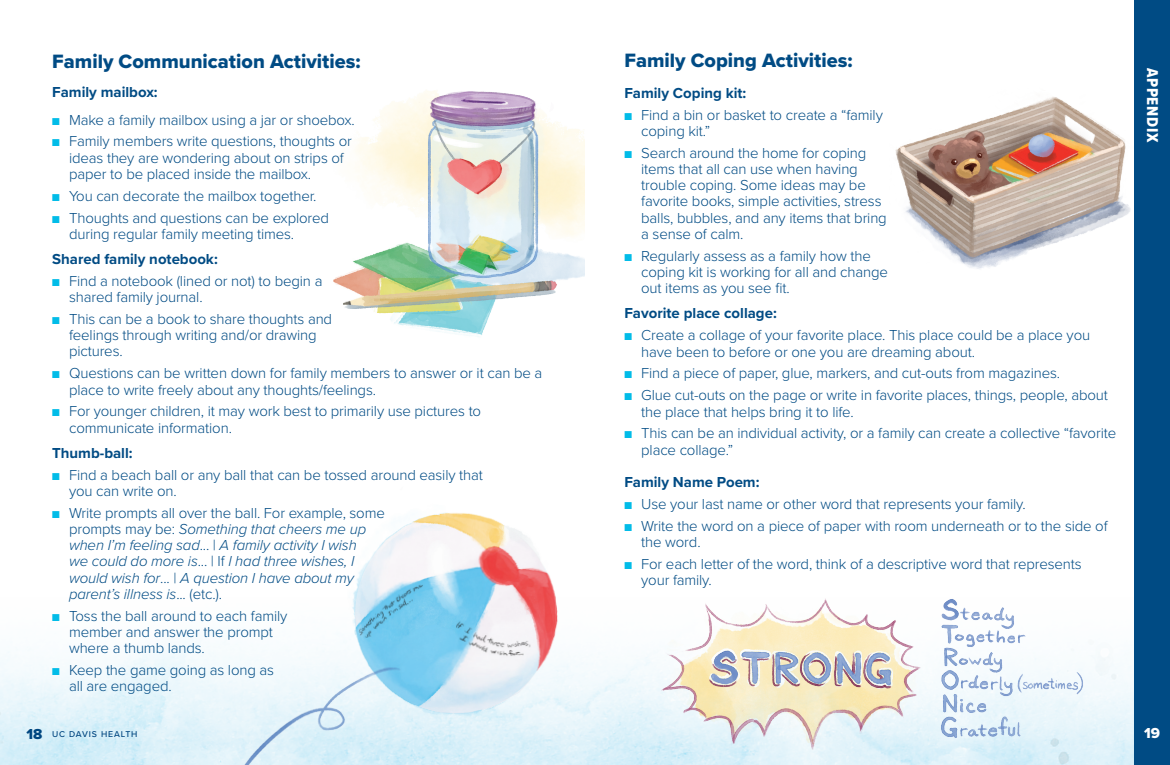
<style>
.page{position:relative;width:1170px;height:765px;background:#fff}
.page>*{position:absolute;margin:0;border:0;box-sizing:border-box;transform-origin:0 0}
.t1{font:20px "Proxima Nova Extrabld";color:#004b84}
.t2{font:16.25px "Proxima Nova Cond Extrabld";letter-spacing:.05em;color:#fff}
.t3{font:300 15px/16.2px "Proxima Nova";letter-spacing:-.01em;color:#004b84}
.t4{font:italic 300 15px/16.2px "Proxima Nova";letter-spacing:-.01em;color:#004b84}
.t5{font:700 15px "Proxima Nova";color:#004b84}
.t6{font:15px "Proxima Nova Extrabld";color:#fff}
.t7{font:500 8.75px "Proxima Nova";letter-spacing:.1em;color:#004b84}
.s1{color:#02bce8}
.s2{font-style:normal}
.s3{font-family:"Proxima Nova Extrabld";font-weight:400;font-size:15px}
</style>
<div class="page">
<img style="left:0;top:582px;width:1135px;height:183px">
<div style="left:1135px;top:0;width:35px;height:765px;background:#004b84"></div>
<img style="left:333px;top:90px;width:252px;height:247px">
<img style="left:220px;top:512px;width:355px;height:253px">
<img style="left:895px;top:85px;width:240px;height:185px">
<img style="left:938px;top:595px;width:159px;height:149px">
<img style="left:662px;top:598px;width:263px;height:156px">
<h1 class="t1" style="left:52px;top:47px;width:310px">Family Communication Activities:</h1>
<p class="t5" style="left:52px;top:81px;width:107px">Family mailbox:</p>
<p class="t3" style="left:52px;top:111px;width:304px"><span class="s1">■</span> Make a family mailbox using a jar or shoebox.</p>
<p class="t3" style="left:69px;top:132px;width:284px;text-indent:-17px"><span class="s1">■</span> Family members write questions, thoughts or ideas they are wondering about on strips of paper to be placed inside the mailbox.</p>
<p class="t3" style="left:52px;top:187px;width:266px"><span class="s1">■</span> You can decorate the mailbox together.</p>
<p class="t3" style="left:69px;top:209px;width:262px;text-indent:-17px"><span class="s1">■</span> Thoughts and questions can be explored during regular family meeting times.</p>
<p class="t5" style="left:52px;top:248px;width:167px">Shared family notebook:</p>
<p class="t3" style="left:69px;top:272px;width:255px;text-indent:-17px"><span class="s1">■</span> Find a notebook (lined or not) to begin a shared family journal.</p>
<p class="t3" style="left:69px;top:310px;width:265px;text-indent:-17px"><span class="s1">■</span> This can be a book to share thoughts and feelings through writing and/or drawing pictures.</p>
<p class="t3" style="left:69px;top:364px;width:475px;text-indent:-17px"><span class="s1">■</span> Questions can be written down for family members to answer or it can be a place to write freely about any thoughts/feelings.</p>
<p class="t3" style="left:69px;top:402px;width:414px;text-indent:-17px"><span class="s1">■</span> For younger children, it may work best to primarily use pictures to communicate information.</p>
<p class="t5" style="left:52px;top:441px;width:82px">Thumb-ball:</p>
<p class="t3" style="left:69px;top:466px;width:415px;text-indent:-17px"><span class="s1">■</span> Find a beach ball or any ball that can be tossed around easily that you can write on.</p>
<p class="t4" style="left:69px;top:504px;width:317px;text-indent:-17px"><span class="s1">■</span> <span class="s2">Write prompts all over the ball. For example, some prompts may be:</span> Something that cheers me up when I’m feeling sad<span class="s2">... |</span> A family activity I wish<br>we could do more is<span class="s2">... | If</span> I had three wishes, I would wish for<span class="s2">... |</span> A question I have about my parent’s illness is<span class="s2">... (etc.).</span></p>
<p class="t3" style="left:69px;top:607px;width:220px;text-indent:-17px"><span class="s1">■</span> Toss the ball around to each family member and answer the prompt where a thumb lands.</p>
<p class="t3" style="left:69px;top:661px;width:206px;text-indent:-17px"><span class="s1">■</span> Keep the game going as long as all are engaged.</p>
<p class="t7" style="left:27px;top:728px;width:112px"><span class="s3">18</span> UC DAVIS HEALTH</p>
<h1 class="t1" style="left:624px;top:46px;width:230px">Family Coping Activities:</h1>
<p class="t5" style="left:624px;top:82px;width:124px">Family Coping kit:</p>
<p class="t3" style="left:641px;top:106px;width:243px;text-indent:-17px"><span class="s1">■</span> Find a bin or basket to create a “family coping kit.”</p>
<p class="t3" style="left:641px;top:144px;width:247px;text-indent:-17px"><span class="s1">■</span> Search around the home for coping items that all can use when having trouble coping. Some ideas may be favorite books, simple activities, stress balls, bubbles, and any items that bring a sense of calm.</p>
<p class="t3" style="left:641px;top:247px;width:248px;text-indent:-17px"><span class="s1">■</span> Regularly assess as a family how the coping kit is working for all and change out items as you see fit.</p>
<p class="t5" style="left:624px;top:302px;width:154px">Favorite place collage:</p>
<p class="t3" style="left:641px;top:326px;width:450px;text-indent:-17px"><span class="s1">■</span> Create a collage of your favorite place. This place could be a place you have been to before or one you are dreaming about.</p>
<p class="t3" style="left:624px;top:364px;width:437px"><span class="s1">■</span> Find a piece of paper, glue, markers, and cut-outs from magazines.</p>
<p class="t3" style="left:641px;top:386px;width:468px;text-indent:-17px"><span class="s1">■</span> Glue cut-outs on the page or write in favorite places, things, people, about the place that helps bring it to life.</p>
<p class="t3" style="left:641px;top:424px;width:476px;text-indent:-17px"><span class="s1">■</span> This can be an individual activity, or a family can create a collective “favorite place collage.”</p>
<p class="t5" style="left:624px;top:471px;width:137px">Family Name Poem:</p>
<p class="t3" style="left:624px;top:495px;width:403px"><span class="s1">■</span> Use your last name or other word that represents your family.</p>
<p class="t3" style="left:641px;top:517px;width:468px;text-indent:-17px"><span class="s1">■</span> Write the word on a piece of paper with room underneath or to the side of the word.</p>
<p class="t3" style="left:641px;top:555px;width:442px;text-indent:-17px"><span class="s1">■</span> For each letter of the word, think of a descriptive word that represents your family.</p>
<p class="t2" style="left:1165px;top:67px;width:77px;rotate:90deg">APPENDIX</p>
<p class="t6" style="left:1144px;top:722px;width:17px">19</p>
</div>
